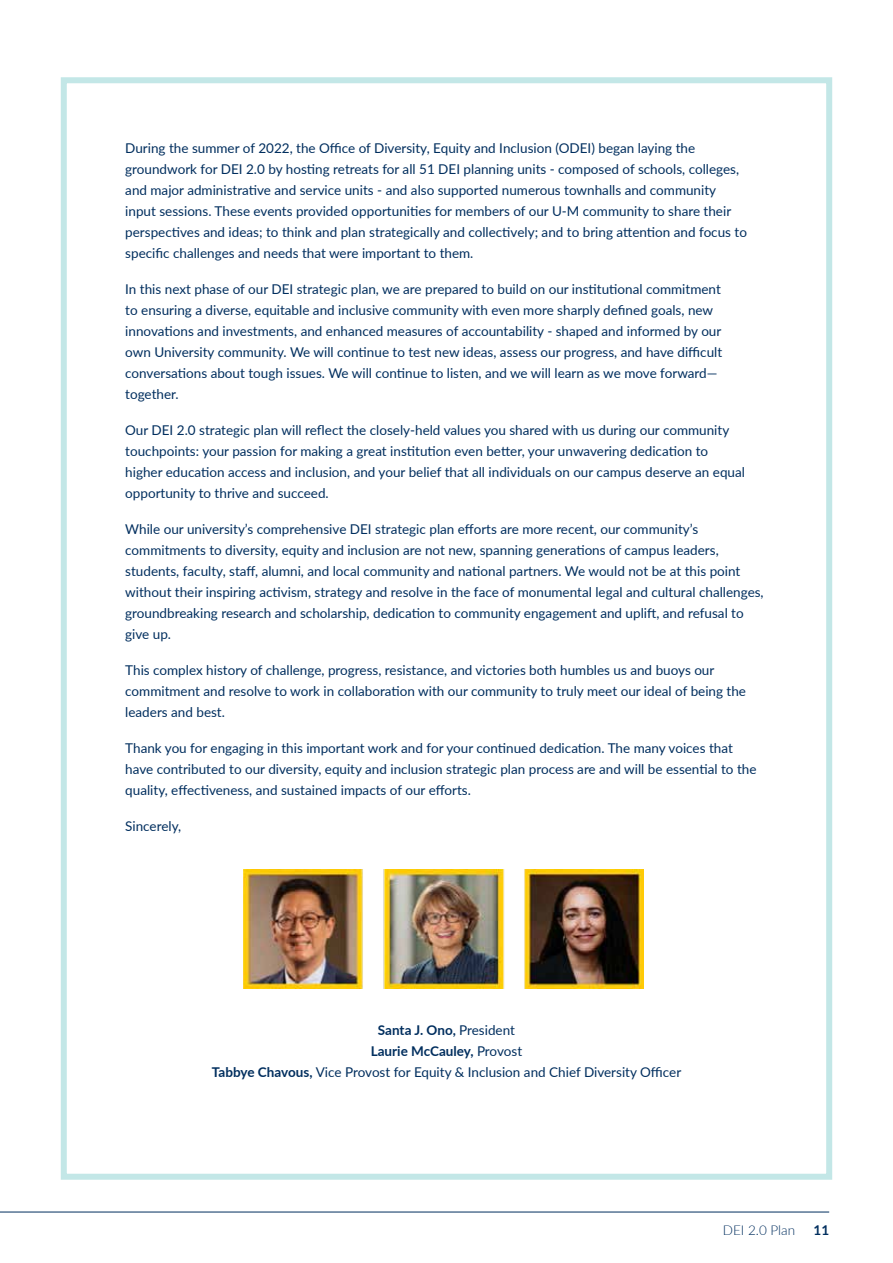
<style>
.page{position:relative;width:893px;height:1263px;background:#fff}
.page>*{position:absolute;margin:0;border:0;box-sizing:border-box;transform-origin:0 0}
.t1{font:13.5px/21px "Lato";color:#002e5e}
.t2{font:300 13.5px "Lato";color:#002e5e}
.t3{font:700 13.5px "Lato";color:#002e5e}
.s1{font-weight:700}
</style>
<div class="page">
<img style="left:243px;top:869px;width:401px;height:119px">
<hr style="left:0;top:1212px;width:829px;height:1px;background:#002e5e">
<div style="left:61px;top:77px;width:771px;height:1103px;border:6px solid #c3e7e7"></div>
<p class="t1" style="left:125px;top:137px;width:623px">During the summer of 2022, the Office of Diversity, Equity and Inclusion (ODEI) began laying the groundwork for DEI 2.0 by hosting retreats for all 51 DEI planning units - composed of schools, colleges, and major administrative and service units - and also supported numerous townhalls and community input sessions. These events provided opportunities for members of our U-M community to share their perspectives and ideas; to think and plan strategically and collectively; and to bring attention and focus to specific challenges and needs that were important to them.</p>
<p class="t1" style="left:125px;top:278px;width:598px">In this next phase of our DEI strategic plan, we are prepared to build on our institutional commitment to ensuring a diverse, equitable and inclusive community with even more sharply defined goals, new innovations and investments, and enhanced measures of accountability - shaped and informed by our own University community. We will continue to test new ideas, assess our progress, and have difficult conversations about tough issues. We will continue to listen, and we will learn as we move forward— together.</p>
<p class="t1" style="left:125px;top:419px;width:621px">Our DEI 2.0 strategic plan will reflect the closely-held values you shared with us during our community touchpoints: your passion for making a great institution even better, your unwavering dedication to higher education access and inclusion, and your belief that all individuals on our campus deserve an equal opportunity to thrive and succeed.</p>
<p class="t1" style="left:125px;top:518px;width:640px">While our university’s comprehensive DEI strategic plan efforts are more recent, our community’s commitments to diversity, equity and inclusion are not new, spanning generations of campus leaders, students, faculty, staff, alumni, and local community and national partners. We would not be at this point without their inspiring activism, strategy and resolve in the face of monumental legal and cultural challenges, groundbreaking research and scholarship, dedication to community engagement and uplift, and refusal to give up.</p>
<p class="t1" style="left:125px;top:659px;width:622px">This complex history of challenge, progress, resistance, and victories both humbles us and buoys our commitment and resolve to work in collaboration with our community to truly meet our ideal of being the leaders and best.</p>
<p class="t1" style="left:125px;top:737px;width:633px">Thank you for engaging in this important work and for your continued dedication. The many voices that have contributed to our diversity, equity and inclusion strategic plan process are and will be essential to the quality, effectiveness, and sustained impacts of our efforts.</p>
<p class="t1" style="left:125px;top:815px;width:57px">Sincerely,</p>
<p class="t1" style="left:212px;top:1019px;width:471px;text-align:center"><span class="s1">Santa J. Ono,</span> President<br><span class="s1">Laurie McCauley,</span> Provost<br><span class="s1">Tabbye Chavous,</span> Vice Provost for Equity &amp; Inclusion and Chief Diversity Officer</p>
<p class="t2" style="left:723px;top:1220px;width:74px">DEI 2.0 Plan</p>
<p class="t3" style="left:813px;top:1220px;width:17px">11</p>
</div>
